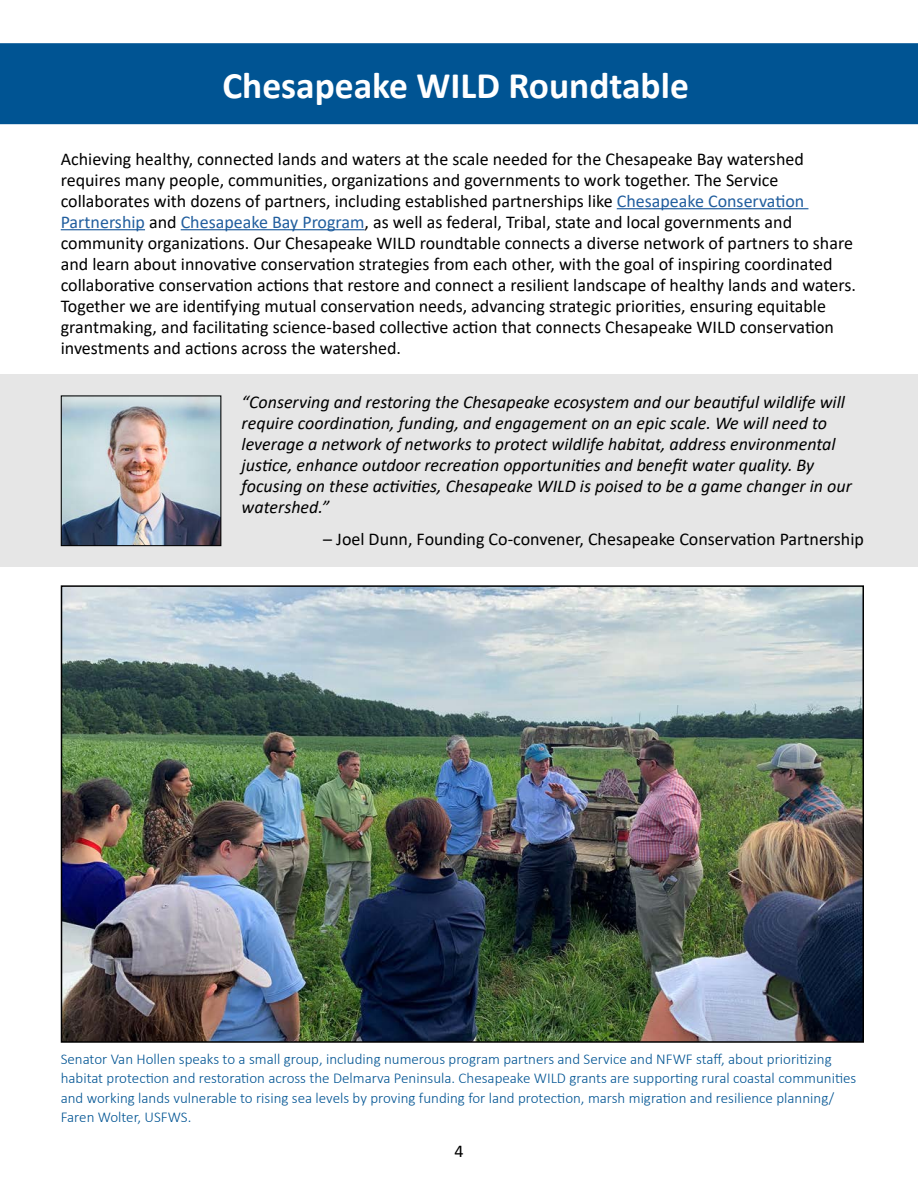
<style>
.page{position:relative;width:918px;height:1188px;background:#fff}
.page>*{position:absolute;margin:0;border:0;box-sizing:border-box;transform-origin:0 0}
.t1{font:700 37.5px "Calibri";color:#fff}
.t2{font:18px/21px "Calibri";color:#000}
.t3{font:italic 18px/21px "Calibri";color:#000}
.t4{font:300 15px/19.5px "Calibri";color:#005493}
.s1{color:#215e9e}
</style>
<div class="page">
<div style="left:0;top:374px;width:918px;height:193px;background:#e6e6e6"></div>
<hr style="left:617px;top:208px;width:191px;height:1px;background:#215e9e">
<hr style="left:61px;top:229px;width:84px;height:1px;background:#215e9e">
<hr style="left:181px;top:229px;width:184px;height:1px;background:#215e9e">
<div style="left:0;top:43px;width:918px;height:81px;background:#005493"></div>
<img style="left:63px;top:397px;width:156px;height:147px">
<div style="left:61px;top:395px;width:160px;height:151px;border:1px solid #000"></div>
<img style="left:64px;top:588px;width:797px;height:452px">
<div style="left:61px;top:585px;width:803px;height:458px;border:2px solid #000"></div>
<h2 class="t1" style="left:222px;top:59px;width:468px">Chesapeake WILD Roundtable</h2>
<p class="t2" style="left:61px;top:148px;width:797px">Achieving healthy, connected lands and waters at the scale needed for the Chesapeake Bay watershed requires many people, communities, organizations and governments to work together. The Service collaborates with dozens of partners, including established partnerships like <span class="s1">Chesapeake Conservation Partnership</span> and <span class="s1">Chesapeake Bay Program</span>, as well as federal, Tribal, state and local governments and community organizations. Our Chesapeake WILD roundtable connects a diverse network of partners to share and learn about innovative conservation strategies from each other, with the goal of inspiring coordinated collaborative conservation actions that restore and connect a resilient landscape of healthy lands and waters.<br>Together we are identifying mutual conservation needs, advancing strategic priorities, ensuring equitable grantmaking, and facilitating science-based collective action that connects Chesapeake WILD conservation investments and actions across the watershed.</p>
<p class="t3" style="left:242px;top:391px;width:612px">“Conserving and restoring the Chesapeake ecosystem and our beautiful wildlife will require coordination, funding, and engagement on an epic scale. We will need to leverage a network of networks to protect wildlife habitat, address environmental justice, enhance outdoor recreation opportunities and benefit water quality. By focusing on these activities, Chesapeake WILD is poised to be a game changer in our watershed.”</p>
<p class="t2" style="left:323px;top:528px;width:542px">– Joel Dunn, Founding Co-convener, Chesapeake Conservation Partnership</p>
<p class="t4" style="left:61px;top:1049px;width:797px">Senator Van Hollen speaks to a small group, including numerous program partners and Service and NFWF staff, about prioritizing habitat protection and restoration across the Delmarva Peninsula. Chesapeake WILD grants are supporting rural coastal communities and working lands vulnerable to rising sea levels by proving funding for land protection, marsh migration and resilience planning/ Faren Wolter, USFWS.</p>
<p class="t2" style="left:454px;top:1140px;width:11px">4</p>
</div>
